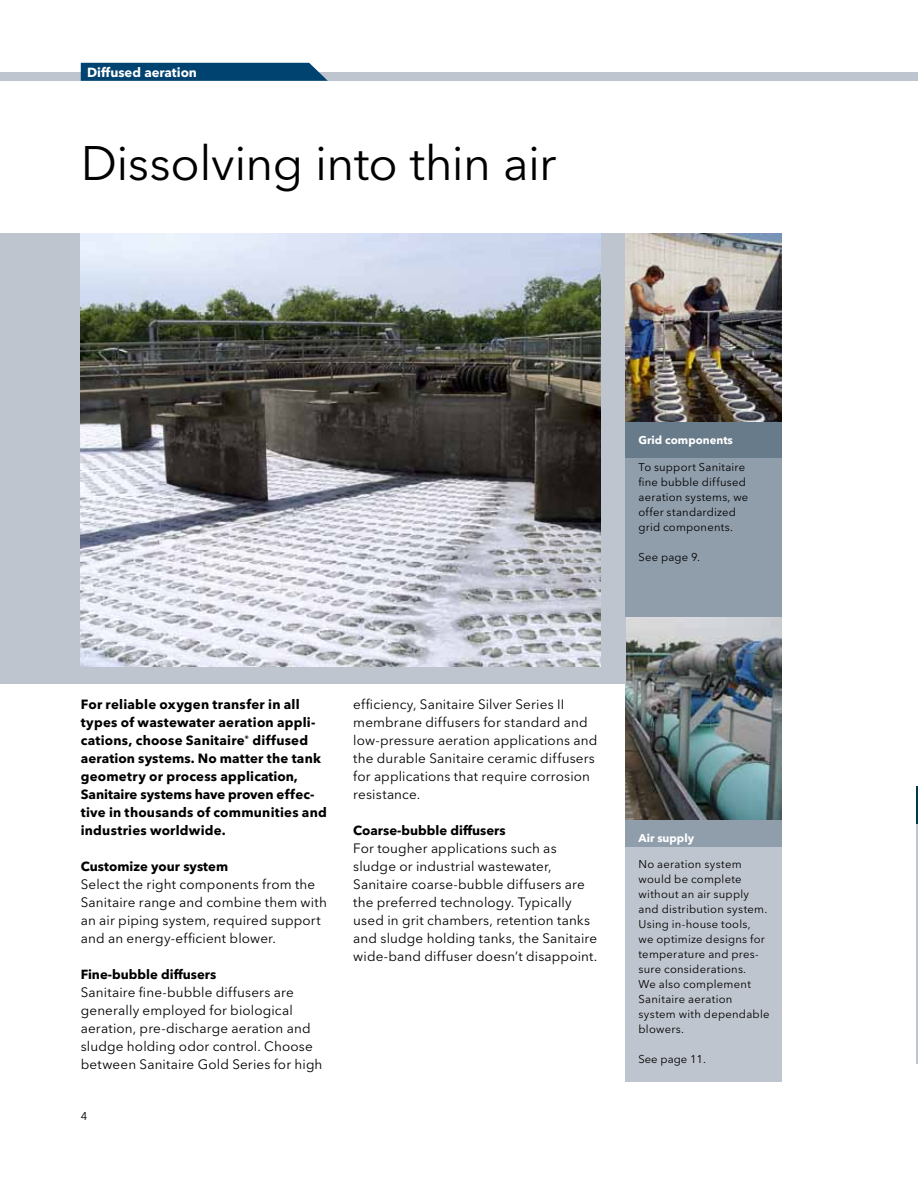
<style>
.page{position:relative;width:918px;height:1188px;background:#fff}
.page>*{position:absolute;margin:0;border:0;box-sizing:border-box;transform-origin:0 0}
.t1{font:48px "Avenir Next LT Pro";letter-spacing:-.015em;color:#000}
.t2{font:13.5px/18px "Avenir Next LT Pro";letter-spacing:.01em;color:#000}
.t3{font:700 13.35px/18px "Avenir Next LT Pro";letter-spacing:.015em;color:#000}
.t4{font:700 13.2px "Avenir Next LT Pro";color:#000}
.t5{font:700 13.2px "Avenir Next LT Pro";color:#fff}
.t6{font:11.25px/15px "Avenir Next LT Pro";letter-spacing:.02em;color:#000}
.t7{font:700 11.25px "Avenir Next LT Pro";color:#fff}
.t8{font:11.25px "Avenir Next LT Pro";color:#000}
</style>
<div class="page">
<div style="left:0;top:72px;width:918px;height:9px;background:#bfc5ce"></div>
<img style="left:626px;top:616px;width:156px;height:204px">
<div style="left:0;top:234px;width:626px;height:450px;background:#bfc5ce"></div>
<img style="left:81px;top:234px;width:519px;height:432px">
<img style="left:626px;top:234px;width:156px;height:188px">
<svg style="left:81px;top:63px;width:247px;height:18px"></svg>
<div style="left:626px;top:820px;width:156px;height:36px;background:#909eac"></div>
<div style="left:626px;top:451px;width:156px;height:165px;background:#909eac"></div>
<div style="left:626px;top:422px;width:156px;height:36px;background:#687b8a"></div>
<div style="left:626px;top:848px;width:156px;height:234px;background:#bfc5ce"></div>
<hr style="left:917px;top:823px;width:1px;height:241px;background:#bfc5ce">
<hr style="left:917px;top:786px;width:1px;height:37px;background:#003a4a">
<p class="t5" style="left:87px;top:65px;width:111px">Diffused aeration</p>
<h1 class="t1" style="left:81px;top:135px;width:477px">Dissolving into thin air</h1>
<p class="t7" style="left:639px;top:433px;width:96px">Grid components</p>
<p class="t6" style="left:639px;top:460px;width:111px">To support Sanitaire fine bubble diffused aeration systems, we offer standardized grid components.</p>
<p class="t6" style="left:639px;top:550px;width:63px">See page 9.</p>
<p class="t3" style="left:81px;top:695px;width:248px">For reliable oxygen transfer in all types of wastewater aeration appli&shy;cations, choose Sanitaire<sup>®</sup> diffused aeration systems. No matter the tank geometry or process application, Sanitaire systems have proven effec&shy;tive in thousands of communities and industries worldwide.</p>
<p class="t4" style="left:81px;top:858px;width:149px">Customize your system</p>
<p class="t2" style="left:81px;top:876px;width:248px">Select the right components from the Sanitaire range and combine them with an air piping system, required support and an energy-efficient blower.</p>
<p class="t4" style="left:81px;top:966px;width:137px">Fine-bubble diffusers</p>
<p class="t2" style="left:81px;top:984px;width:243px">Sanitaire fine-bubble diffusers are generally employed for biological aeration, pre-discharge aeration and sludge holding odor control. Choose between Sanitaire Gold Series for high</p>
<p class="t6" style="left:81px;top:1109px;width:8px">4</p>
<p class="t2" style="left:353px;top:696px;width:246px">efficiency, Sanitaire Silver Series II membrane diffusers for standard and low-pressure aeration applications and the durable Sanitaire ceramic diffusers for applications that require corrosion resistance.</p>
<p class="t4" style="left:353px;top:823px;width:154px">Coarse-bubble diffusers</p>
<p class="t2" style="left:353px;top:840px;width:246px">For tougher applications such as sludge or industrial wastewater, Sanitaire coarse-bubble diffusers are the preferred technology. Typically used in grit chambers, retention tanks and sludge holding tanks, the Sanitaire wide-band diffuser doesn’t disappoint.</p>
<p class="t7" style="left:639px;top:831px;width:57px">Air supply</p>
<p class="t6" style="left:639px;top:856px;width:133px">N o aeration system would be complete without an air supply and distribution system.<br>Using in-house tools,<br>we optimize designs for temperature and pres&shy;sure considerations.<br>We also complement<br>Sanitaire aeration system with dependable blowers.</p>
<p class="t8" style="left:639px;top:1052px;width:69px">See page 11.</p>
</div>
